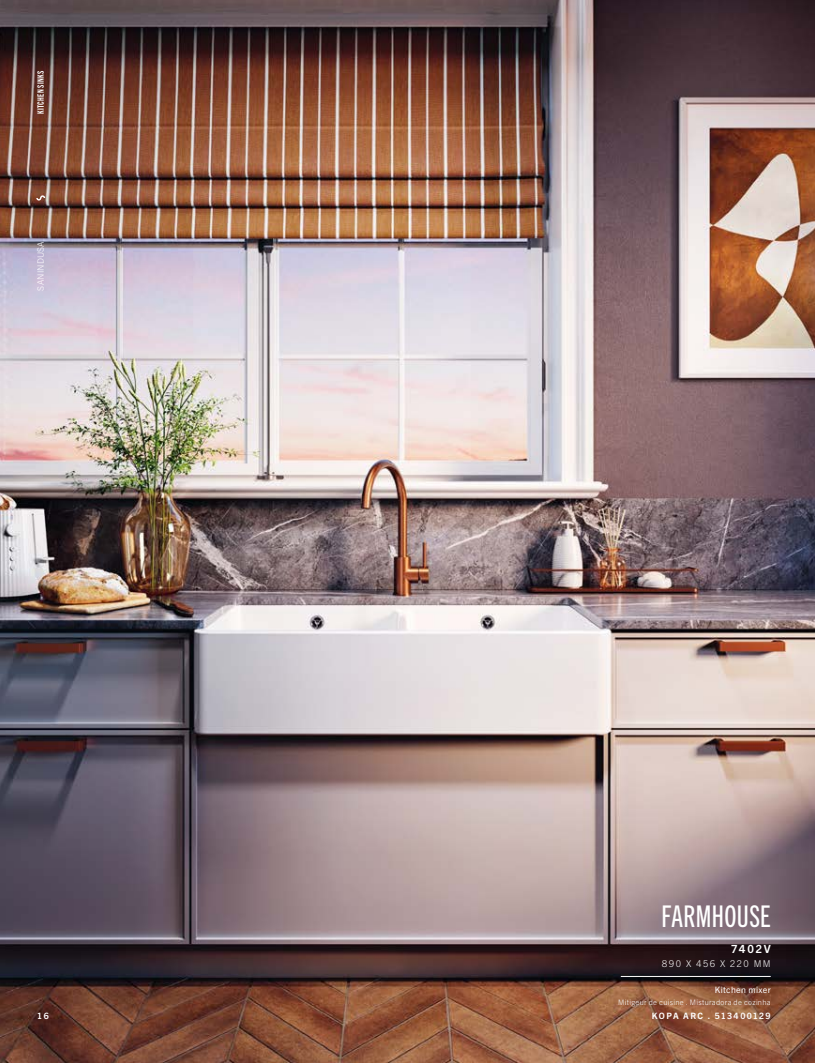
<style>
.page{position:relative;width:815px;height:1063px;background:#fff}
.page>*{position:absolute;margin:0;border:0;box-sizing:border-box;transform-origin:0 0}
.t1{font:30px "Trade Gothic Next LT Pro Cm";letter-spacing:.015em;color:#fff}
.t2{font:700 11.25px "Trade Gothic Next LT Pro";letter-spacing:.155em;color:#fff}
.t3{font:300 9.38px "Trade Gothic Next LT Pro";letter-spacing:.16em;color:#fff}
.t4{font:700 8.75px "Trade Gothic Next LT Pro";letter-spacing:.165em;color:#fff}
.t5{font:8.75px "Trade Gothic Next LT Pro";letter-spacing:.04em;color:#fff}
.t6{font:8.75px "Trade Gothic Next LT Pro Bd Cm";letter-spacing:.035em;color:#fff}
.t7{font:300 8.75px "Trade Gothic Next LT Pro";letter-spacing:.025em;color:#fff}
.t8{font:300 7.5px "Trade Gothic Next LT Pro";letter-spacing:.04em;color:#fff}
</style>
<div class="page">
<img style="left:0;top:0;width:815px;height:1063px">
<hr style="left:621px;top:976px;width:150px;height:1px;background:#fff">
<svg style="left:36px;top:195px;width:9px;height:6px"></svg>
<p class="t6" style="left:35px;top:114px;width:44px;rotate:-90deg">KITCHEN SINKS</p>
<p class="t7" style="left:35px;top:291px;width:51px;rotate:-90deg">SANINDUSA</p>
<p class="t4" style="left:37px;top:1009px;width:13px">16</p>
<h1 class="t1" style="left:662px;top:896px;width:111px">FARMHOUSE</h1>
<h2 class="t2" style="left:732px;top:941px;width:41px">7402V</h2>
<p class="t3" style="left:662px;top:957px;width:110px">890 X 456 X 220 MM</p>
<p class="t5" style="left:715px;top:984px;width:58px">Kitchen mixer</p>
<p class="t8" style="left:618px;top:997px;width:154px">Mitigeur de cuisine . Misturadora de cozinha</p>
<p class="t4" style="left:652px;top:1010px;width:120px">KOPA ARC . 513400129</p>
</div>
